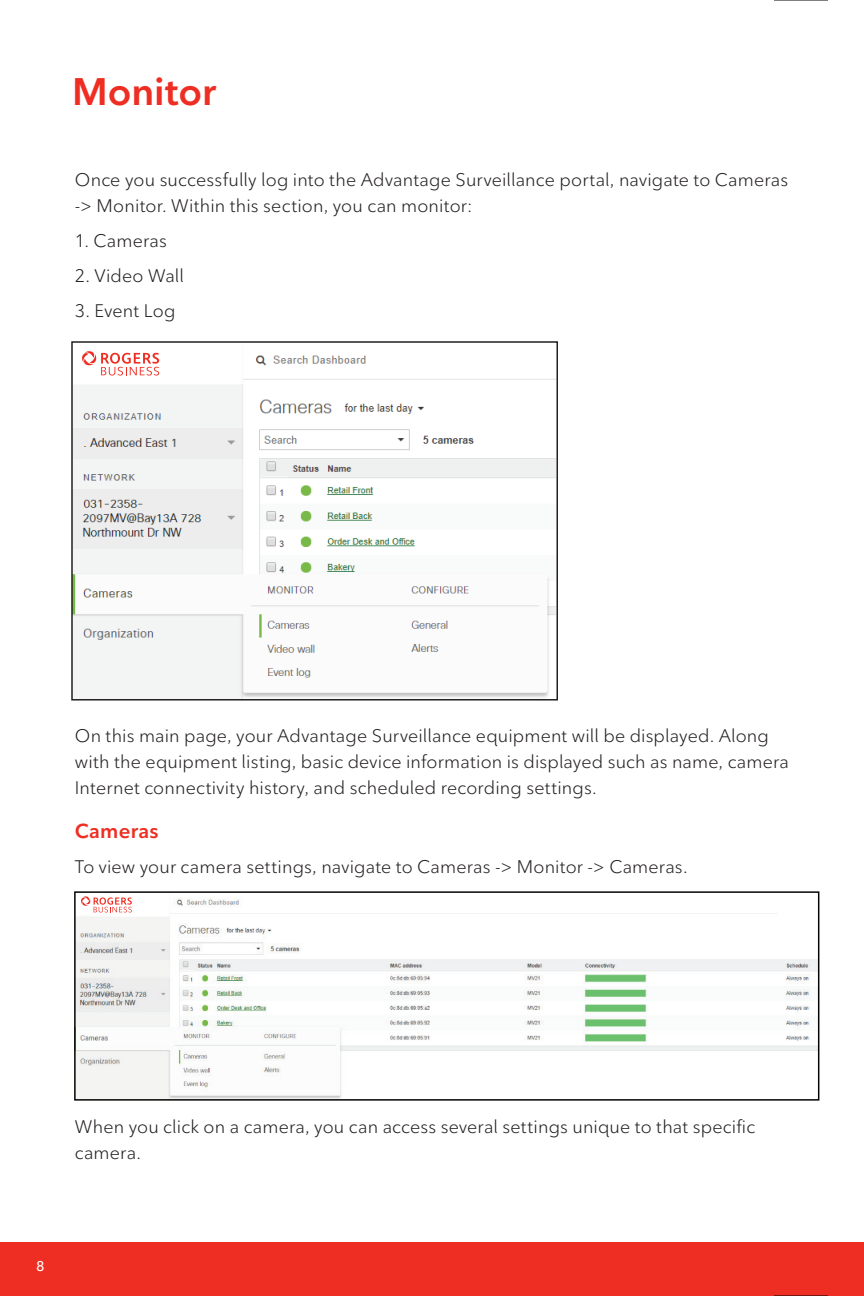
<style>
.page{position:relative;width:864px;height:1296px;background:#fff}
.page>*{position:absolute;margin:0;border:0;box-sizing:border-box;transform-origin:0 0}
.t1{font:600 38px "Ted Next";letter-spacing:-.005em;color:#ee2e22}
.t2{font:600 20px "Ted Next";letter-spacing:.015em;color:#ee2e22}
.t3{font:18px/26px "Ted Next";letter-spacing:.01em;color:#231f20}
.t4{font:600 14px "Ted Next";color:#fff}
</style>
<div class="page">
<div style="left:0;top:1242px;width:864px;height:54px;background:#ee2e22"></div>
<img style="left:74px;top:355px;width:481px;height:343px">
<div style="left:71px;top:341px;width:487px;height:360px;border:2px solid #231f20"></div>
<img style="left:77px;top:897px;width:739px;height:201px">
<div style="left:74px;top:891px;width:745px;height:210px;border:2px solid #040503"></div>
<div style="left:75px;top:345px;width:72px;height:37px;background:#fff"></div>
<svg style="left:82px;top:351px;width:77px;height:25px"></svg>
<div style="left:77px;top:894px;width:37px;height:21px;background:#fff"></div>
<svg style="left:81px;top:896px;width:51px;height:16px"></svg>
<hr style="left:774px;top:0;width:54px;height:1px;background:#000">
<hr style="left:774px;top:1295px;width:54px;height:1px;background:#000">
<h1 class="t1" style="left:72px;top:68px;width:146px">Monitor</h1>
<p class="t3" style="left:75px;top:166px;width:715px">Once you successfully log into the Advantage Surveillance portal, navigate to Cameras -&gt; Monitor. Within this section, you can monitor:</p>
<p class="t3" style="left:75px;top:227px;width:94px">1. Cameras</p>
<p class="t3" style="left:75px;top:262px;width:110px">2. Video Wall</p>
<p class="t3" style="left:75px;top:297px;width:102px">3. Event Log</p>
<p class="t3" style="left:75px;top:722px;width:716px">On this main page, your Advantage Surveillance equipment will be displayed. Along with the equipment listing, basic device information is displayed such as name, camera<br>Internet connectivity history, and scheduled recording settings.</p>
<p class="t2" style="left:75px;top:818px;width:85px">Cameras</p>
<p class="t3" style="left:75px;top:853px;width:614px">To view your camera settings, navigate to Cameras -&gt; Monitor -&gt; Cameras.</p>
<p class="t3" style="left:75px;top:1113px;width:682px">When you click on a camera, you can access several settings unique to that specific camera.</p>
<p class="t4" style="left:36px;top:1257px;width:10px">8</p>
</div>
